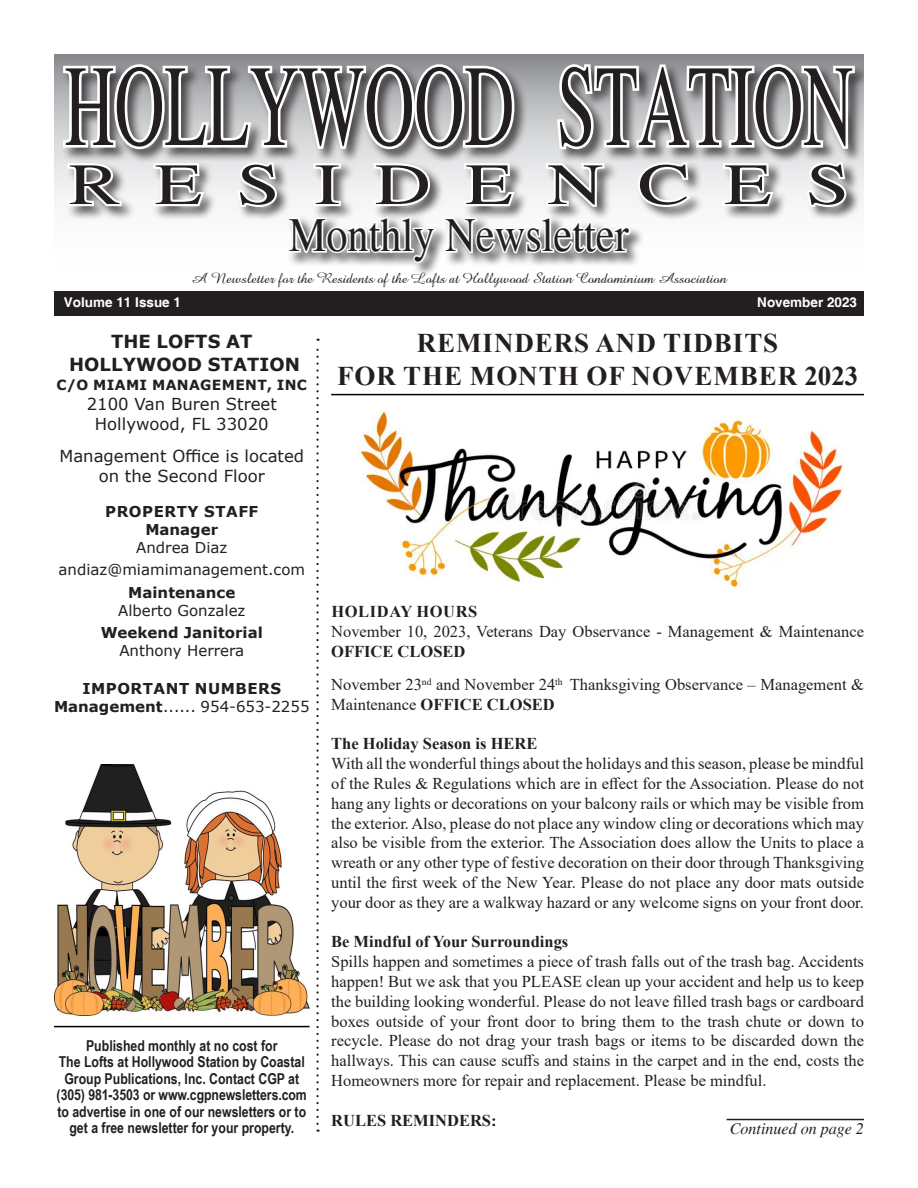
<style>
.page{position:relative;width:918px;height:1188px;background:#fff}
.page>*{position:absolute;margin:0;border:0;box-sizing:border-box;transform-origin:0 0}
.t1{font:115.65px "Times";color:#231f20;scale:.6 1}
.t2{font:58.35px "Times";letter-spacing:.44em;color:#231f20;scale:1.33 1}
.t3{font:48.6px "Times";color:#231f20;scale:.87 1}
.t4{font:700 27px "Times New Roman";letter-spacing:.035em;color:#231f20}
.t5{font:700 18px "Verdana";letter-spacing:.005em;color:#231f20}
.t6{font:16.5px/19.8px "Times New Roman";color:#231f20}
.t7{font:16.5px/19.8px "Verdana";color:#231f20;text-align:center}
.t8{font:700 16.5px "Times New Roman";color:#231f20}
.t9{font:700 16.5px "Times New Roman";color:#221e1f}
.t10{font:700 16.5px "Times New Roman";letter-spacing:.035em;color:#231f20}
.t11{font:italic 16.05px "Times";color:#231f20}
.t12{font:700 15px/16.5px "Arial Narrow";color:#231f20;text-align:center}
.t13{font:15px/18px "Verdana";color:#231f20;text-align:center}
.t14{font:15px "Amazone BT";color:#231f20}
.t15{font:700 15px/18px "Verdana";color:#231f20;text-align:center}
.t16{font:700 15px "Verdana";letter-spacing:.035em;color:#231f20}
.t17{font:700 13.95px "Verdana";letter-spacing:.025em;color:#231f20}
.t18{font:700 13.5px "Helvetica";color:#fff}
.s1{font-weight:700}
.s2{font-weight:400}
</style>
<div class="page">
<svg style="left:54px;top:54px;width:810px;height:148px;background:#97989b"></svg>
<div style="left:54px;top:291px;width:810px;height:25px;background:#231f20"></div>
<svg style="left:60px;top:61px;width:797px;height:214px"></svg>
<svg style="left:316px;top:339px;width:3px;height:785px"></svg>
<hr style="left:54px;top:1026px;width:256px;height:1px;background:#000">
<img style="left:54px;top:765px;width:256px;height:251px">
<hr style="left:331px;top:394px;width:533px;height:1px;background:#000">
<hr style="left:727px;top:1119px;width:137px;height:1px;background:#231f20">
<img style="left:360px;top:412px;width:484px;height:174px">
<p class="t1" style="left:64px;top:41px;width:1316px">HOLLYWOOD STATION</p>
<p class="t2" style="left:68px;top:152px;width:589px">RESIDENCES</p>
<p class="t3" style="left:289px;top:207px;width:393px">Monthly Newsletter</p>
<p class="t14" style="left:191px;top:270px;width:538px">A Newsletter for the Residents of the Lofts at Hollywood Station Condominium Association</p>
<p class="t18" style="left:64px;top:294px;width:119px">Volume 11 Issue 1</p>
<p class="t18" style="left:757px;top:294px;width:101px">November 2023</p>
<p class="t5" style="left:111px;top:328px;width:143px">THE LOFTS AT</p>
<p class="t5" style="left:69px;top:352px;width:233px">HOLLYWOOD STATION</p>
<p class="t17" style="left:57px;top:376px;width:252px">C/O MIAMI MANAGEMENT, INC</p>
<p class="t7" style="left:87px;top:394px;width:192px">2100 Van Buren Street</p>
<p class="t7" style="left:95px;top:414px;width:175px">Hollywood, FL 33020</p>
<p class="t7" style="left:59px;top:446px;width:246px">Management Office is located on the Second Floor</p>
<p class="t4" style="left:417px;top:324px;width:363px">REMINDERS AND TIDBITS</p>
<p class="t4" style="left:337px;top:356px;width:523px">FOR THE MONTH OF NOVEMBER 2023</p>
<p class="t16" style="left:105px;top:501px;width:155px">PROPERTY STAFF</p>
<p class="t13" style="left:136px;top:520px;width:93px"><span class="s1">Manager<br></span>Andrea Diaz</p>
<p class="t13" style="left:59px;top:561px;width:248px">andiaz@miamimanagement.com</p>
<p class="t13" style="left:118px;top:583px;width:129px"><span class="s1">Maintenance<br></span>Alberto Gonzalez</p>
<p class="t15" style="left:101px;top:623px;width:164px">Weekend Janitorial<br><span class="s2">Anthony Herrera</span></p>
<p class="t16" style="left:82px;top:678px;width:200px">IMPORTANT NUMBERS</p>
<p class="t13" style="left:54px;top:697px;width:257px"><span class="s1">Management</span>...... 954-653-2255</p>
<p class="t12" style="left:57px;top:1036px;width:252px">Published monthly at no cost for<br>The Lofts at Hollywood Station by Coastal Group Publications, Inc. Contact CGP at (305) 981-3503 or www.cgpnewsletters.com to advertise in one of our newsletters or to get a free newsletter for your property.</p>
<p class="t10" style="left:331px;top:600px;width:147px">HOLIDAY HOURS</p>
<p class="t6" style="left:331px;top:621px;width:534px">November 10, 2023, Veterans Day Observance - Management &amp; Maintenance<br><span class="s1">OFFICE CLOSED</span></p>
<p class="t6" style="left:331px;top:674px;width:534px">November 23<sup>nd</sup> and November 24<sup>th</sup> Thanksgiving Observance – Management &amp;<br>Maintenance <span class="s1">OFFICE CLOSED</span></p>
<p class="t8" style="left:331px;top:732px;width:208px">The Holiday Season is HERE</p>
<p class="t6" style="left:331px;top:753px;width:534px;text-align:justify">With all the wonderful things about the holidays and this season, please be mindful of the Rules &amp; Regulations which are in effect for the Association. Please do not hang any lights or decorations on your balcony rails or which may be visible from the exterior. Also, please do not place any window cling or decorations which may also be visible from the exterior. The Association does allow the Units to place a wreath or any other type of festive decoration on their door through Thanksgiving until the first week of the New Year. Please do not place any door mats outside your door as they are a walkway hazard or any welcome signs on your front door.</p>
<p class="t8" style="left:331px;top:930px;width:239px">Be Mindful of Your Surroundings</p>
<p class="t6" style="left:331px;top:951px;width:534px;text-align:justify">Spills happen and sometimes a piece of trash falls out of the trash bag. Accidents happen! But we ask that you PLEASE clean up your accident and help us to keep the building looking wonderful. Please do not leave filled trash bags or cardboard boxes outside of your front door to bring them to the trash chute or down to recycle. Please do not drag your trash bags or items to be discarded down the hallways. This can cause scuffs and stains in the carpet and in the end, costs the Homeowners more for repair and replacement. Please be mindful.</p>
<p class="t9" style="left:331px;top:1108px;width:167px">RULES REMINDERS:</p>
<p class="t11" style="left:730px;top:1120px;width:136px">Continued on page 2</p>
</div>
